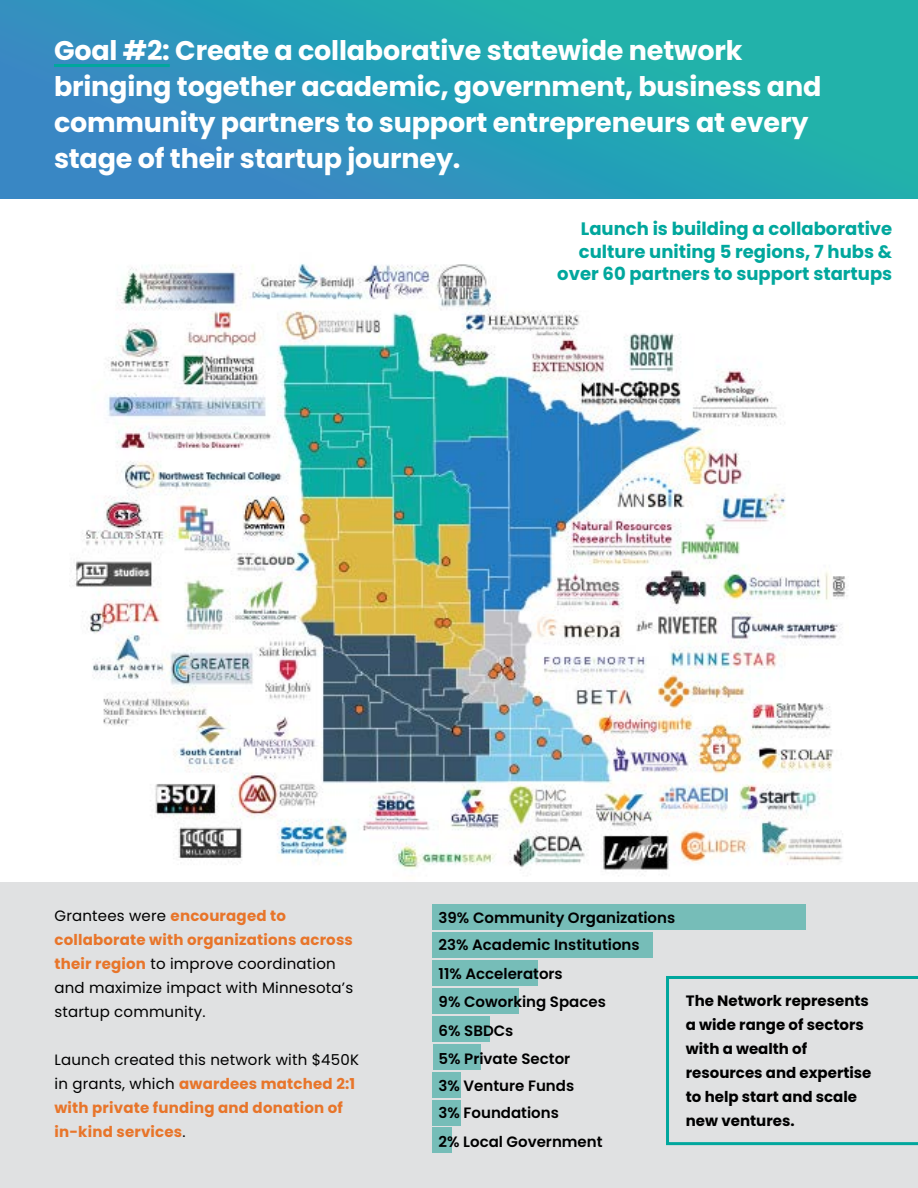
<style>
.page{position:relative;width:918px;height:1188px;background:#fff}
.page>*{position:absolute;margin:0;border:0;box-sizing:border-box;transform-origin:0 0}
.t1{font:700 27px/36px "Poppins";letter-spacing:-.005em;color:#fff}
.t2{font:700 18px "Poppins";color:#00a79d}
.t3{font:600 15px/27px "Poppins";color:#000}
.t4{font:15px/24px "Poppins";letter-spacing:.015em;color:#000}
.t5{font:700 15px/24px "Poppins";letter-spacing:.015em;color:#e8752a}
.t6{font:700 15px/24px "Poppins";color:#000}
.s1{font-weight:700;color:#e8752a}
.s2{font-weight:400;color:#000}
</style>
<div class="page">
<img style="left:72px;top:264px;width:776px;height:608px">
<div style="left:0;top:0;width:918px;height:199px;background:linear-gradient(to right,#3787c5,#1cb7a8)"></div>
<div style="left:0;top:882px;width:918px;height:306px;background:#dcddde"></div>
<hr style="left:54px;top:64px;width:116px;height:3px;background:#00a79d">
<div style="left:433px;top:1128px;width:19px;height:25px;background:#76bdb8"></div>
<div style="left:433px;top:1100px;width:28px;height:25px;background:#76bdb8"></div>
<div style="left:433px;top:1072px;width:28px;height:25px;background:#76bdb8"></div>
<div style="left:433px;top:1044px;width:47px;height:25px;background:#76bdb8"></div>
<div style="left:433px;top:1016px;width:57px;height:25px;background:#76bdb8"></div>
<div style="left:433px;top:988px;width:86px;height:26px;background:#76bdb8"></div>
<div style="left:433px;top:961px;width:105px;height:25px;background:#76bdb8"></div>
<div style="left:433px;top:933px;width:220px;height:25px;background:#76bdb8"></div>
<div style="left:433px;top:905px;width:373px;height:25px;background:#76bdb8"></div>
<svg style="left:666px;top:976px;width:252px;height:169px"></svg>
<h2 class="t1" style="left:54px;top:32px;width:769px">Goal #2: Create a collaborative statewide network bringing together academic, government, business and community partners to support entrepreneurs at every stage of their startup journey.</h2>
<p class="t2" style="left:581px;top:218px;width:313px">Launch is building a collaborative</p>
<p class="t2" style="left:579px;top:241px;width:315px">culture uniting 5 regions, 7 hubs &amp;</p>
<p class="t2" style="left:557px;top:263px;width:337px">over 60 partners to support startups</p>
<p class="t4" style="left:54px;top:903px;width:300px">Grantees were <span class="s1">encouraged to collaborate with organizations across their region</span> to improve coordination and maximize impact with Minnesota’s startup community.</p>
<p class="t5" style="left:54px;top:1047px;width:306px"><span class="s2">Launch created this network with $450K in grants, which</span> awardees matched 2:1 with private funding and donation of in-kind services<span class="s2">.</span></p>
<p class="t3" style="left:439px;top:904px;width:238px">39% Community Organizations<br>23% Academic Institutions</p>
<p class="t3" style="left:439px;top:959px;width:169px;line-height:28.5px">11% Accelerators<br>9% Coworking Spaces</p>
<p class="t6" style="left:686px;top:989px;width:185px">The Network represents</p>
<p class="t3" style="left:439px;top:1017px;width:76px">6% SBDCs</p>
<p class="t6" style="left:686px;top:1013px;width:179px">a wide range of sectors with a wealth of</p>
<p class="t3" style="left:439px;top:1045px;width:133px">5% Private Sector</p>
<p class="t6" style="left:686px;top:1061px;width:187px">resources and expertise</p>
<p class="t3" style="left:439px;top:1072px;width:137px">3% Venture Funds</p>
<p class="t6" style="left:686px;top:1085px;width:173px">to help start and scale</p>
<p class="t3" style="left:439px;top:1099px;width:122px">3% Foundations</p>
<p class="t6" style="left:686px;top:1109px;width:110px">new ventures.</p>
<p class="t3" style="left:439px;top:1128px;width:166px">2% Local Government</p>
</div>
